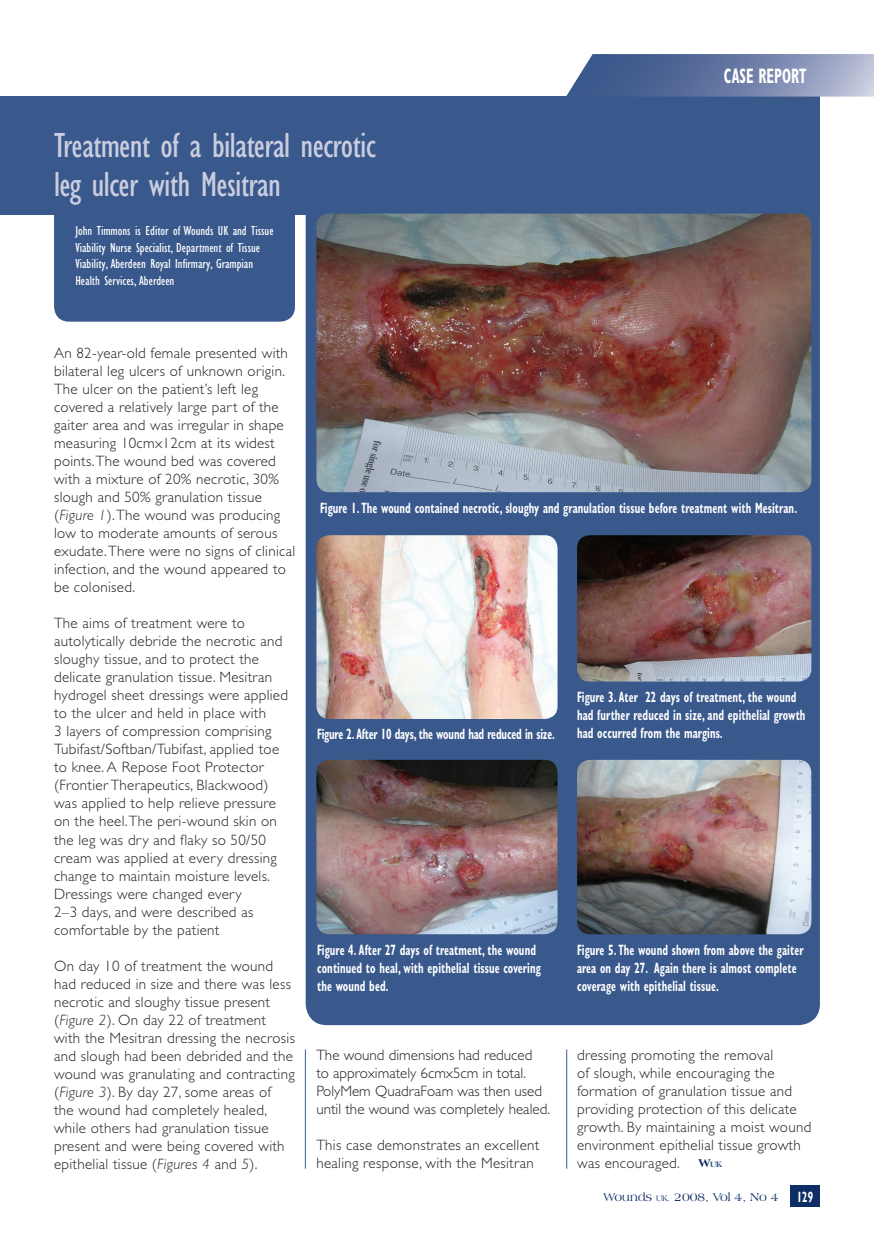
<style>
.page{position:relative;width:874px;height:1244px;background:#fff}
.page>*{position:absolute;margin:0;border:0;box-sizing:border-box;transform-origin:0 0}
.t1{font:condensed 36px/39px "Gill Sans";letter-spacing:-.02em;color:#cacddf}
.t2{font:700 condensed 21px "Gill Sans";color:#fff;scale:.7 1}
.t3{font:300 15px/18px "Gill Sans";letter-spacing:.02em;color:#231f20}
.t4{font:700 condensed 15px/18px "Gill Sans";letter-spacing:.01em;color:#fff;scale:.7 1}
.t5{font:300 15px/18px "Gill Sans";color:#231f20}
.t6{font:700 condensed 15px "Gill Sans";letter-spacing:-.015em;color:#fff;scale:.7 1}
.t7{font:condensed 13.5px/16.5px "Gill Sans";color:#fff}
.t8{font:12px "Americana BT";color:#0f2d65}
.t9{font:800 8.4px "Americana BT";color:#39588b}
.s1{font-style:italic}
.s2{font-size:12px;color:#0f2d65}
.s3{font-size:8.4px}
.s4{font-size:7.5px}
.s5{font-family:"Gill Sans";font-weight:700;font-stretch:condensed;font-size:15px;color:#fff}
</style>
<div class="page">
<div style="left:305px;top:214px;width:514px;height:811px;background:#39588b"></div>
<div style="left:54px;top:214px;width:241px;height:107px;background:#39588b"></div>
<div style="left:790px;top:1185px;width:29px;height:21px;background:#0f2d65"></div>
<div style="left:0;top:97px;width:819px;height:117px;background:#39588b"></div>
<hr style="left:305px;top:1049px;width:1px;height:119px;background:#39588b">
<svg style="left:566px;top:54px;width:307px;height:43px;background:#7384ab"></svg>
<img style="left:316px;top:213px;width:495px;height:279px">
<img style="left:577px;top:535px;width:234px;height:146px">
<img style="left:577px;top:759px;width:234px;height:175px">
<img style="left:316px;top:535px;width:241px;height:184px">
<img style="left:316px;top:759px;width:241px;height:175px">
<hr style="left:566px;top:1049px;width:1px;height:119px;background:#39588b">
<h1 class="t1" style="left:54px;top:127px;width:323px">Treatment of a bilateral necrotic leg ulcer with Mesitran</h1>
<p class="t7" style="left:75px;top:223px;width:200px">John Timmons is Editor of Wounds UK and Tissue Viability Nurse Specialist, Department of Tissue Viability, Aberdeen Royal Infirmary, Grampian Health Services, Aberdeen</p>
<h2 class="t2" style="left:723px;top:63px;width:119px">CASE REPORT</h2>
<p class="t3" style="left:54px;top:344px;width:243px">An 82-year-old female presented with bilateral leg ulcers of unknown origin.<br>The ulcer on the patient’s left leg covered a relatively large part of the gaiter area and was irregular in shape measuring 10cmx12cm at its widest points. The wound bed was covered with a mixture of 20% necrotic, 30% slough and 50% granulation tissue (<span class="s1">Figure 1</span>). The wound was producing low to moderate amounts of serous exudate. There were no signs of clinical infection, and the wound appeared to be colonised.</p>
<p class="t3" style="left:54px;top:614px;width:235px">The aims of treatment were to autolytically debride the necrotic and sloughy tissue, and to protect the delicate granulation tissue. Mesitran hydrogel sheet dressings were applied to the ulcer and held in place with<br>3 layers of compression comprising Tubifast/Softban/Tubifast, applied toe to knee. A Repose Foot Protector (Frontier Therapeutics, Blackwood) was applied to help relieve pressure on the heel. The peri-wound skin on the leg was dry and flaky so 50/50 cream was applied at every dressing change to maintain moisture levels.<br>Dressings were changed every<br>2–3 days, and were described as comfortable by the patient</p>
<p class="t3" style="left:54px;top:956px;width:242px">On day 10 of treatment the wound had reduced in size and there was less necrotic and sloughy tissue present (<span class="s1">Figure 2</span>). On day 22 of treatment with the Mesitran dressing the necrosis and slough had been debrided and the wound was granulating and contracting (<span class="s1">Figure 3</span>). By day 27, some areas of<br>the wound had completely healed, while others had granulation tissue present and were being covered with epithelial tissue (<span class="s1">Figures 4</span> and <span class="s1">5</span>).</p>
<p class="t4" style="left:320px;top:499px;width:683px">Figure 1. The wound contained necrotic, sloughy and granulation tissue before treatment with Mesitran.</p>
<p class="t6" style="left:317px;top:725px;width:341px">Figure 2. After 10 days, the wound had reduced in size.</p>
<p class="t4" style="left:577px;top:688px;width:328px">Figure 3. Ater 22 days of treatment, the wound had further reduced in size, and epithelial growth had occurred from the margins.</p>
<p class="t4" style="left:317px;top:940px;width:321px">Figure 4. After 27 days of treatment, the wound continued to heal, with epithelial tissue covering the wound bed.</p>
<p class="t4" style="left:577px;top:940px;width:325px">Figure 5. The wound shown from above the gaiter area on day 27. Again there is almost complete coverage with epithelial tissue.</p>
<p class="t5" style="left:316px;top:1046px;width:235px">The wound dimensions had reduced<br>to approximately 6cmx5cm in total.<br>PolyMem QuadraFoam was then used until the wound was completely healed.</p>
<p class="t3" style="left:316px;top:1136px;width:224px">This case demonstrates an excellent healing response, with the Mesitran</p>
<p class="t3" style="left:577px;top:1046px;width:236px">dressing promoting the removal<br>of slough, while encouraging the formation of granulation tissue and providing protection of this delicate growth. By maintaining a moist wound environment epithelial tissue growth was encouraged.</p>
<p class="t9" style="left:698px;top:1158px;width:25px"><span class="s2">W</span>UK</p>
<p class="t8" style="left:603px;top:1189px;width:211px">Wounds <span class="s3">UK</span><span class="s4">,</span> 2008, Vol 4, No 4 <span class="s5">129</span></p>
</div>
